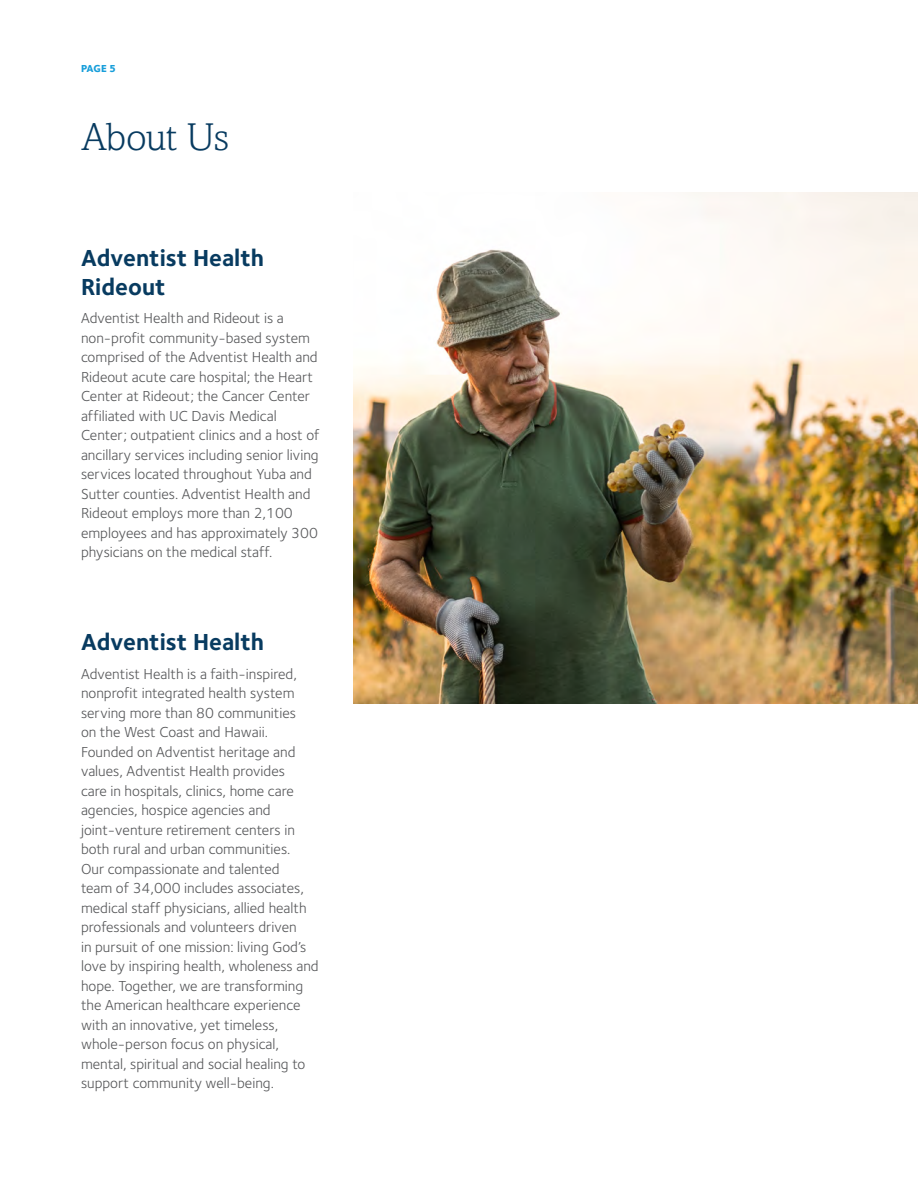
<style>
.page{position:relative;width:918px;height:1188px;background:#fff}
.page>*{position:absolute;margin:0;border:0;box-sizing:border-box;transform-origin:0 0}
.t1{font:300 39px "Amasis MT Std";letter-spacing:-.005em;color:#083b60}
.t2{font:700 24px/28.8px "Foundry Sterling";color:#083b60}
.t3{font:15px/19.5px "Foundry Sterling";color:#57585a}
.t4{font:800 10.5px "Foundry Sterling";color:#179eda}
</style>
<div class="page">
<img style="left:353px;top:192px;width:565px;height:512px">
<p class="t4" style="left:81px;top:62px;width:37px">PAGE 5</p>
<p class="t1" style="left:81px;top:114px;width:150px">About Us</p>
<p class="t2" style="left:81px;top:245px;width:185px">Adventist Health<br>Rideout</p>
<p class="t3" style="left:81px;top:309px;width:240px">Adventist Health and Rideout is a non-profit community-based system comprised of the Adventist Health and Rideout acute care hospital; the Heart Center at Rideout; the Cancer Center affiliated with UC Davis Medical Center; outpatient clinics and a host of ancillary services including senior living services located throughout Yuba and Sutter counties. Adventist Health and Rideout employs more than 2,100 employees and has approximately 300 physicians on the medical staff.</p>
<p class="t2" style="left:81px;top:629px;width:185px">Adventist Health</p>
<p class="t3" style="left:81px;top:664px;width:239px">Adventist Health is a faith-inspired, nonprofit integrated health system serving more than 80 communities<br>on the West Coast and Hawaii.<br>Founded on Adventist heritage and values, Adventist Health provides<br>care in hospitals, clinics, home care agencies, hospice agencies and joint-venture retirement centers in both rural and urban communities.<br>Our compassionate and talented<br>team of 34,000 includes associates, medical staff physicians, allied health professionals and volunteers driven<br>in pursuit of one mission: living God’s love by inspiring health, wholeness and hope. Together, we are transforming the American healthcare experience with an innovative, yet timeless, whole-person focus on physical, mental, spiritual and social healing to support community well-being.</p>
</div>
